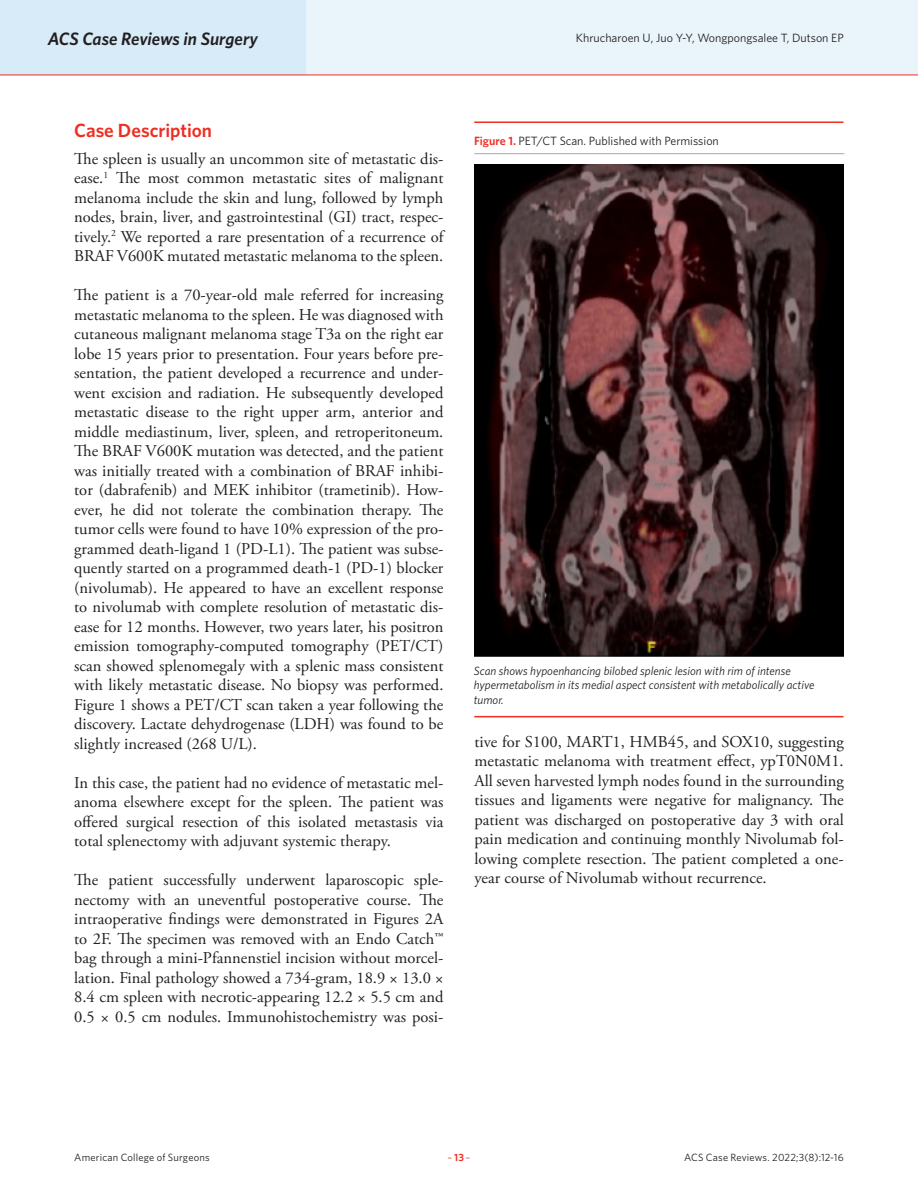
<style>
.page{position:relative;width:918px;height:1188px;background:#fff}
.page>*{position:absolute;margin:0;border:0;box-sizing:border-box;transform-origin:0 0}
.Article_Subhead{font:600 19.2px "Whitney";color:#ee2e22}
.t1{font:italic 600 18px "Whitney";letter-spacing:-.005em;color:#231f20}
.Article_Body_no_inde{font:16.5px/19.5px "Adobe Garamond Pro";color:#231f20;text-align:justify}
.Authors_Body{font:italic 12px/14.4px "Whitney";color:#231f20}
.Caption_New{font:12px "Whitney";color:#231f20}
.t2{font:10.5px "Whitney";letter-spacing:.015em;color:#231f20}
.t3{font:10.5px "Whitney";color:#ee2e22}
.s1{font-weight:600;color:#ee2e22}
.s2{font-weight:600}
</style>
<div class="page">
<div style="left:0;top:0;width:918px;height:75px;background:#eaf5fb"></div>
<div style="left:0;top:0;width:306px;height:75px;background:#d7ebf8"></div>
<hr style="left:0;top:75px;width:918px;height:1px;background:#ee2e22">
<hr style="left:474px;top:153px;width:370px;height:1px;background:#a9a8aa">
<img style="left:474px;top:165px;width:370px;height:492px">
<hr style="left:474px;top:121px;width:370px;height:2px;background:#ee2e22">
<hr style="left:474px;top:716px;width:370px;height:1px;background:#ee2e22">
<p class="t1" style="left:48px;top:26px;width:212px">ACS Case Reviews in Surgery</p>
<p class="Caption_New" style="left:576px;top:30px;width:269px">Khrucharoen U, Juo Y-Y, Wongpongsalee T, Dutson EP</p>
<p class="Article_Subhead" style="left:74px;top:117px;width:139px">Case Description</p>
<p class="Article_Body_no_inde" style="left:74px;top:149px;width:371px">The spleen is usually an uncommon site of metastatic dis&shy;ease.<sup>1</sup> The most common metastatic sites of malignant melanoma include the skin and lung, followed by lymph nodes, brain, liver, and gastrointestinal (GI) tract, respec&shy;tively.<sup>2</sup> We reported a rare presentation of a recurrence of BRAF V600K mutated metastatic melanoma to the spleen.</p>
<p class="Article_Body_no_inde" style="left:74px;top:286px;width:371px">The patient is a 70-year-old male referred for increasing metastatic melanoma to the spleen. He was diagnosed with cutaneous malignant melanoma stage T3a on the right ear lobe 15 years prior to presentation. Four years before pre&shy;sentation, the patient developed a recurrence and under&shy;went excision and radiation. He subsequently developed metastatic disease to the right upper arm, anterior and middle mediastinum, liver, spleen, and retroperitoneum.<br>The BRAF V600K mutation was detected, and the patient was initially treated with a combination of BRAF inhibi&shy;tor (dabrafenib) and MEK inhibitor (trametinib). How&shy;ever, he did not tolerate the combination therapy. The tumor cells were found to have 10% expression of the pro&shy;grammed death-ligand 1 (PD-L1). The patient was subse&shy;quently started on a programmed death-1 (PD-1) blocker (nivolumab). He appeared to have an excellent response to nivolumab with complete resolution of metastatic dis&shy;ease for 12 months. However, two years later, his positron emission tomography-computed tomography (PET/CT) scan showed splenomegaly with a splenic mass consistent with likely metastatic disease. No biopsy was performed.<br>Figure 1 shows a PET/CT scan taken a year following the discovery. Lactate dehydrogenase (LDH) was found to be slightly increased (268 U/L).</p>
<p class="Article_Body_no_inde" style="left:74px;top:773px;width:371px">In this case, the patient had no evidence of metastatic mel&shy;anoma elsewhere except for the spleen. The patient was offered surgical resection of this isolated metastasis via total splenectomy with adjuvant systemic therapy.</p>
<p class="Article_Body_no_inde" style="left:74px;top:871px;width:371px">The patient successfully underwent laparoscopic sple&shy;nectomy with an uneventful postoperative course. The intraoperative findings were demonstrated in Figures 2A to 2F. The specimen was removed with an Endo Catch™ bag through a mini-Pfannenstiel incision without morcel&shy;lation. Final pathology showed a 734-gram, 18.9 × 13.0 × 8.4 cm spleen with necrotic-appearing 12.2 × 5.5 cm and 0.5 × 0.5 cm nodules. Immunohistochemistry was posi-</p>
<p class="Caption_New" style="left:474px;top:132px;width:246px"><span class="s1">Figure 1.</span> PET/CT Scan. Published with Permission</p>
<p class="Authors_Body" style="left:474px;top:663px;width:342px">Scan shows hypoenhancing bilobed splenic lesion with rim of intense hypermetabolism in its medial aspect consistent with metabolically active tumor.</p>
<p class="Article_Body_no_inde" style="left:475px;top:732px;width:371px">tive for S100, MART1, HMB45, and SOX10, suggesting metastatic melanoma with treatment effect, ypT0N0M1.<br>All seven harvested lymph nodes found in the surrounding tissues and ligaments were negative for malignancy. The patient was discharged on postoperative day 3 with oral pain medication and continuing monthly Nivolumab fol&shy;lowing complete resection. The patient completed a one&shy;year course of Nivolumab without recurrence.</p>
<p class="t2" style="left:74px;top:1150px;width:137px">American College of Surgeons</p>
<p class="t3" style="left:448px;top:1150px;width:24px">–<span class="s2">13</span>–</p>
<p class="t2" style="left:684px;top:1150px;width:161px">ACS Case Reviews. 2022;3(8):12-16</p>
</div>
